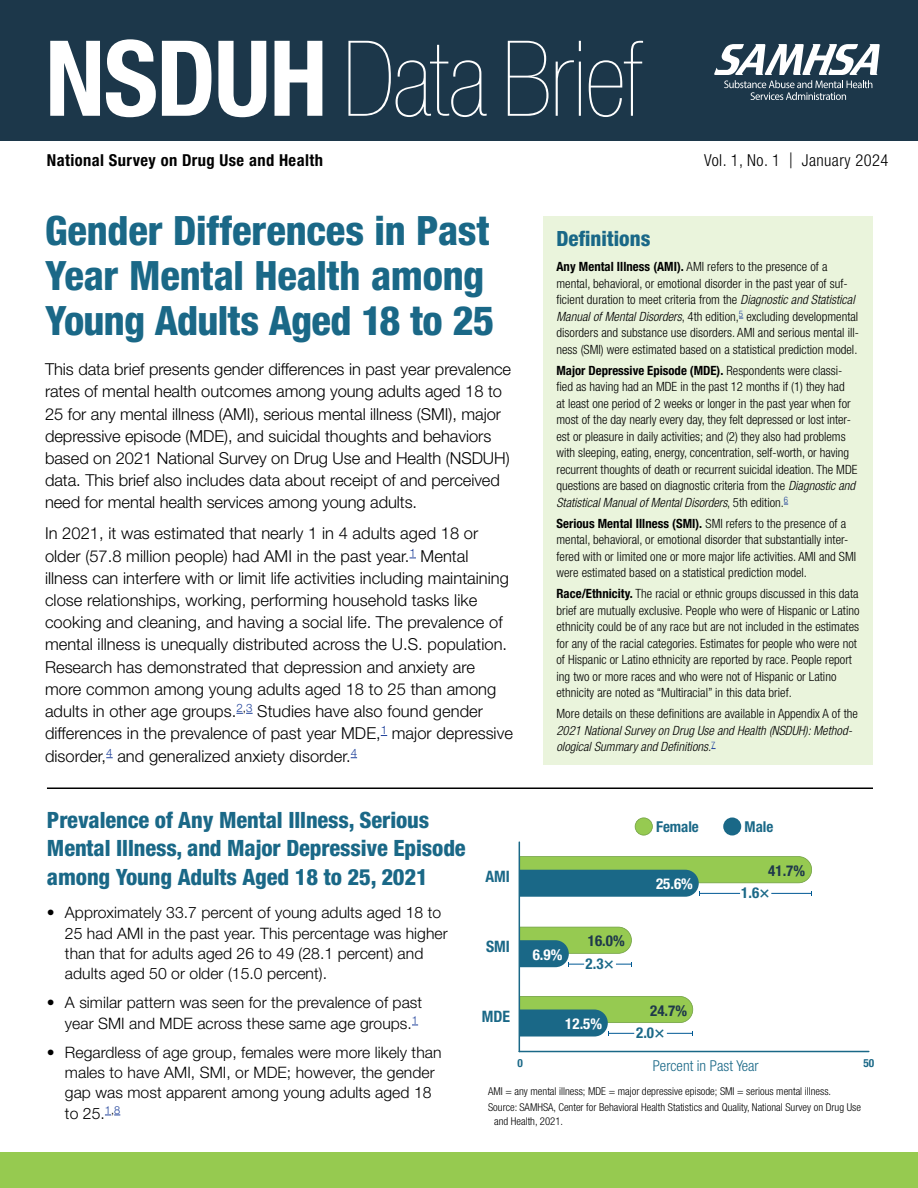
<style>
.page{position:relative;width:918px;height:1188px;background:#fff}
.page>*{position:absolute;margin:0;border:0;box-sizing:border-box;transform-origin:0 0}
.t1{font:200 condensed 105px "Helvetica Neue LT Std";letter-spacing:-.02em;color:#fff}
.t2{font:800 condensed 40.5px/45px "Helvetica Neue LT Std";letter-spacing:-.005em;color:#1a6887}
.t3{font:800 condensed 22.5px/28.5px "Helvetica Neue LT Std";letter-spacing:-.005em;color:#1a6887}
.t4{font:800 condensed 21px "Helvetica Neue LT Std";letter-spacing:.005em;color:#1a6887}
.t5{font:300 16.5px/22.2px "Helvetica Neue LT Std";letter-spacing:.005em;color:#000}
.t6{font:700 condensed 16.5px "Helvetica Neue LT Std";letter-spacing:.025em;color:#000}
.t7{font:300 condensed 16.5px "Helvetica Neue LT Std";letter-spacing:.025em;color:#000}
.t8{font:300 15.75px/20.2px "Helvetica Neue LT Std";letter-spacing:.005em;color:#000}
.t9{font:700 condensed 15.75px "Helvetica Neue LT Std";color:#1a6887}
.t10{font:700 condensed 15px "Helvetica Neue LT Std";color:#1a6887}
.t11{font:300 condensed 15px "Helvetica Neue LT Std";color:#1a6887}
.t12{font:700 condensed 15px "Helvetica Neue LT Std";color:#1e384b}
.t13{font:700 condensed 15px "Helvetica Neue LT Std";color:#fff}
.t14{font:300 condensed 12.75px/16.5px "Helvetica Neue LT Std";letter-spacing:.005em;color:#000}
.t15{font:italic 300 condensed 12.75px/16.5px "Helvetica Neue LT Std";letter-spacing:.005em;color:#000}
.t16{font:700 condensed 11.25px "Helvetica Neue LT Std";color:#1a6887}
.t17{font:300 condensed 10.8px/13.5px "Helvetica Neue LT Std";color:#000}
.s1{font-weight:700}
.s2{font-size:21.45px}
.s3{font-style:italic}
.s4{font-style:normal}
.s5{font-weight:500;font-size:18px}
</style>
<div class="page">
<div style="left:0;top:1152px;width:918px;height:36px;background:#96ca50"></div>
<div style="left:0;top:0;width:918px;height:141px;background:#1c374a"></div>
<svg style="left:236px;top:713px;width:17px;height:1px"></svg>
<div style="left:543px;top:216px;width:330px;height:549px;background:#eaf4dc"></div>
<svg style="left:105px;top:1115px;width:15px;height:1px"></svg>
<hr style="left:47px;top:788px;width:826px;height:1px;background:#000">
<img style="left:518px;top:817px;width:294px;height:100px">
<img style="left:518px;top:917px;width:352px;height:136px">
<img style="left:714px;top:44px;width:29px;height:45px">
<img style="left:743px;top:44px;width:137px;height:56px">
<p class="t1" style="left:45px;top:21px;width:599px"><span class="s1">NSDUH</span> Data Brief</p>
<p class="t6" style="left:47px;top:150px;width:277px">National Survey on Drug Use and Health</p>
<p class="t7" style="left:704px;top:151px;width:186px">Vol. 1, No. 1 <span class="s2">|</span> January 2024</p>
<h1 class="t2" style="left:45px;top:207px;width:451px">Gender Differences in Past<br>Year Mental Health among<br>Young Adults Aged 18 to 25</h1>
<p class="t5" style="left:45px;top:358px;width:468px">This data brief presents gender differences in past year prevalence rates of mental health outcomes among young adults aged 18 to 25 for any mental illness (AMI), serious mental illness (SMI), major depressive episode (MDE), and suicidal thoughts and behaviors based on 2021 National Survey on Drug Use and Health (NSDUH) data. This brief also includes data about receipt of and perceived need for mental health services among young adults.</p>
<p class="t5" style="left:45px;top:522px;width:470px">In 2021, it was estimated that nearly 1 in 4 adults aged 18 or older (57.8 million people) had AMI in the past year.<sup>1</sup> Mental illness can interfere with or limit life activities including maintaining close relationships, working, performing household tasks like cooking and cleaning, and having a social life. The prevalence of mental illness is unequally distributed across the U.S. population.<br>Research has demonstrated that depression and anxiety are more common among young adults aged 18 to 25 than among adults in other age groups.<sup>2</sup><sup>,</sup><sup>3</sup> Studies have also found gender differences in the prevalence of past year MDE,<sup>1</sup> major depressive disorder,<sup>4</sup> and generalized anxiety disorder.<sup>4</sup></p>
<h2 class="t4" style="left:556px;top:226px;width:95px">Definitions</h2>
<p class="t14" style="left:556px;top:259px;width:304px"><span class="s1">Any Mental Illness (AMI).</span> AMI refers to the presence of a mental, behavioral, or emotional disorder in the past year of suf&shy;ficient duration to meet criteria from the <span class="s3">Diagnostic and Statistical Manual of Mental Disorders</span>, 4th edition,<sup>5</sup> excluding developmental disorders and substance use disorders. AMI and serious mental ill&shy;ness (SMI) were estimated based on a statistical prediction model.</p>
<p class="t14" style="left:556px;top:362px;width:303px"><span class="s1">Major Depressive Episode (MDE).</span> Respondents were classi&shy;fied as having had an MDE in the past 12 months if (1) they had<br>at least one period of 2 weeks or longer in the past year when for most of the day nearly every day, they felt depressed or lost inter&shy;est or pleasure in daily activities; and (2) they also had problems with sleeping, eating, energy, concentration, self-worth, or having recurrent thoughts of death or recurrent suicidal ideation. The MDE questions are based on diagnostic criteria from the <span class="s3">Diagnostic and Statistical Manual of Mental Disorders</span>, 5th edition.<sup>6</sup></p>
<p class="t14" style="left:556px;top:515px;width:301px"><span class="s1">Serious Mental Illness (SMI).</span> SMI refers to the presence of a mental, behavioral, or emotional disorder that substantially inter&shy;fered with or limited one or more major life activities. AMI and SMI were estimated based on a statistical prediction model.</p>
<p class="t14" style="left:556px;top:586px;width:305px"><span class="s1">Race/Ethnicity.</span> The racial or ethnic groups discussed in this data brief are mutually exclusive. People who were of Hispanic or Latino ethnicity could be of any race but are not included in the estimates for any of the racial categories. Estimates for people who were not of Hispanic or Latino ethnicity are reported by race. People report ing two or more races and who were not of Hispanic or Latino ethnicity are noted as “Multiracial” in this data brief.</p>
<p class="t15" style="left:556px;top:706px;width:303px"><span class="s4">More details on these definitions are available in Appendix A of the<br></span>2021 National Survey on Drug Use and Health (NSDUH): Method&shy;ological Summary and Definitions.<sup>7</sup></p>
<h2 class="t3" style="left:47px;top:805px;width:420px">Prevalence of Any Mental Illness, Serious<br>Mental Illness, and Major Depressive Episode among Young Adults Aged 18 to 25, 2021</h2>
<p class="t8" style="left:65px;top:902px;width:384px;text-indent:-18px">• Approximately 33.7 percent of young adults aged 18 to 25 had AMI in the past year. This percentage was higher than that for adults aged 26 to 49 (28.1 percent) and adults aged 50 or older (15.0 percent).</p>
<p class="t8" style="left:47px;top:992px;width:377px;text-align:right">• A similar pattern was seen for the prevalence of past year SMI and MDE across these same age groups.<sup>1</sup></p>
<p class="t8" style="left:65px;top:1042px;width:378px;text-indent:-18px">• Regardless of age group, females were more likely than males to have AMI, SMI, or MDE; however, the gender gap was most apparent among young adults aged 18 to 25.<sup>1</sup><sup>,</sup><sup>8</sup></p>
<p class="t9" style="left:486px;top:867px;width:26px">AMI</p>
<p class="t10" style="left:656px;top:817px;width:44px">Female</p>
<p class="t10" style="left:745px;top:817px;width:30px">Male</p>
<p class="t13" style="left:656px;top:875px;width:38px">25.6%</p>
<p class="t12" style="left:768px;top:861px;width:38px">41.7%</p>
<p class="t10" style="left:741px;top:884px;width:30px">1.6<span class="s5">×</span></p>
<p class="t9" style="left:486px;top:937px;width:25px">SMI</p>
<p class="t13" style="left:533px;top:945px;width:31px">6.9%</p>
<p class="t12" style="left:588px;top:932px;width:38px">16.0%</p>
<p class="t10" style="left:586px;top:954px;width:30px">2.3<span class="s5">×</span></p>
<p class="t9" style="left:482px;top:1007px;width:30px">MDE</p>
<p class="t13" style="left:565px;top:1015px;width:38px">12.5%</p>
<p class="t12" style="left:650px;top:1001px;width:38px">24.7%</p>
<p class="t10" style="left:636px;top:1024px;width:30px">2.0<span class="s5">×</span></p>
<p class="t16" style="left:518px;top:1056px;width:7px">0</p>
<p class="t16" style="left:863px;top:1056px;width:12px">50</p>
<p class="t11" style="left:653px;top:1057px;width:108px">Percent in Past Year</p>
<p class="t17" style="left:488px;top:1084px;width:345px">AMI = any mental illness; MDE = major depressive episode; SMI = serious mental illness.</p>
<p class="t17" style="left:494px;top:1101px;width:368px;text-indent:-6px">Source: SAMHSA, Center for Behavioral Health Statistics and Quality, National Survey on Drug Use and Health, 2021.</p>
</div>
